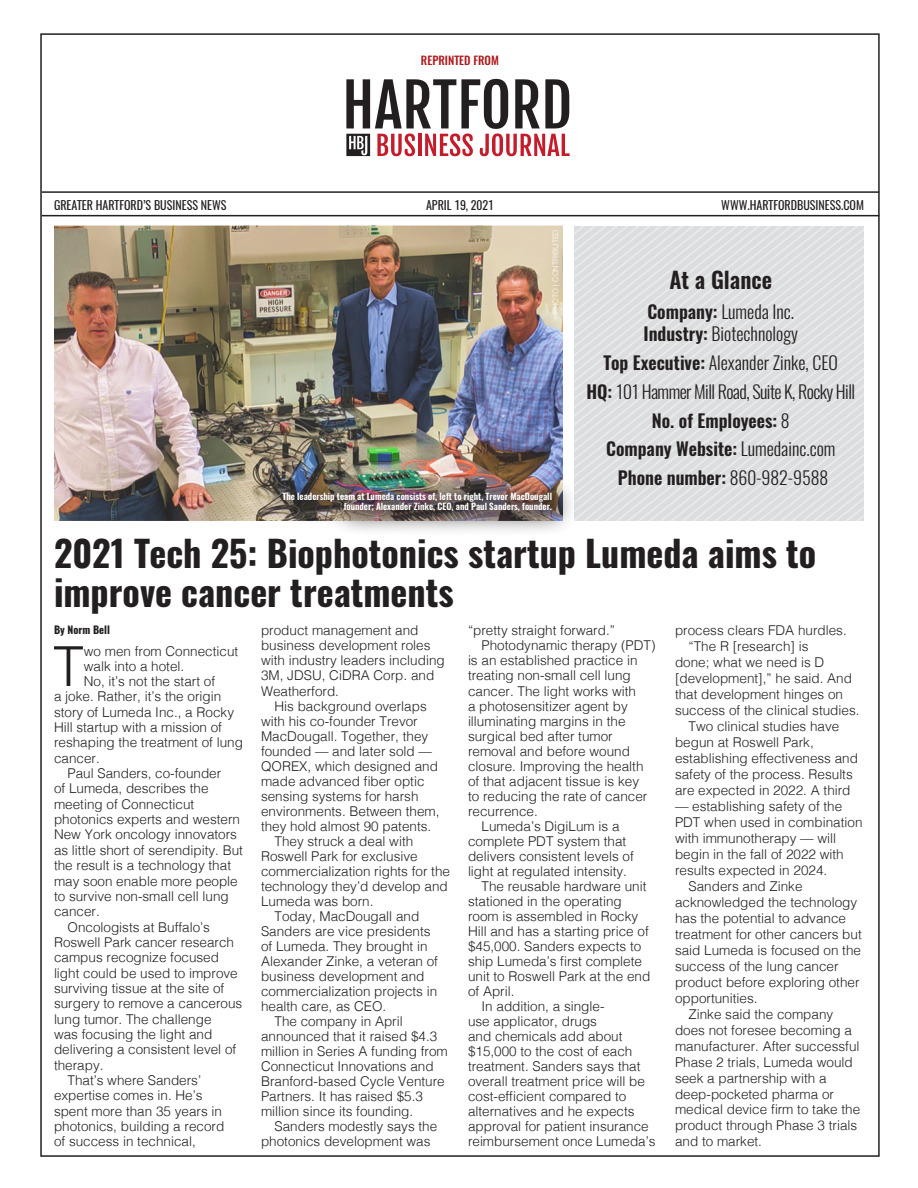
<style>
.page{position:relative;width:918px;height:1188px;background:#fff}
.page>*{position:absolute;margin:0;border:0;box-sizing:border-box;transform-origin:0 0}
.t1{font:300 55.2px "Helvetica";color:#231f20}
.Head{font:700 36px/39px "Oswald";color:#231f20}
.t2{font:600 22.5px "Oswald";color:#231f20}
.t3{font:300 18px/22px "Oswald";color:#231f20}
.t4{font:600 18px "Oswald";color:#231f20}
.t5{font:300 18px "Oswald";letter-spacing:-.03em;color:#231f20}
.t6{font:300 13.5px/15px "Helvetica";color:#231f20}
.t7{font:12px "Oswald";color:#231f20}
.t8{font:500 11.55px "Oswald";color:#ae1a1e}
.Byline{font:700 10.5px "Oswald";color:#231f20}
.Cutline{font:600 9px/10.5px "Oswald";color:#fff;text-align:right}
.Photo_Credit{font:300 7.5px "Helvetica";color:#fff}
.s1{font-weight:600}
.s2{font-weight:300}
</style>
<div class="page">
<hr style="left:42px;top:215px;width:837px;height:1px;background:#231f20">
<hr style="left:42px;top:191px;width:837px;height:2px;background:#231f20">
<svg style="left:346px;top:79px;width:224px;height:77px"></svg>
<svg style="left:574px;top:226px;width:290px;height:295px"></svg>
<img style="left:54px;top:226px;width:508px;height:295px">
<div style="left:267px;top:475px;width:311px;height:62px;background:#231f20;opacity:.75"></div>
<p class="t8" style="left:421px;top:54px;width:80px">REPRINTED FROM</p>
<p class="t7" style="left:54px;top:194px;width:174px">GREATER HARTFORD’S BUSINESS NEWS</p>
<p class="t7" style="left:426px;top:194px;width:69px">APRIL 19, 2021</p>
<p class="t7" style="left:721px;top:194px;width:144px">WWW.HARTFORDBUSINESS.COM</p>
<p class="Photo_Credit" style="left:549px;top:314px;width:86px;rotate:-90deg">PHOTO | CONTRIBUTED</p>
<p class="Cutline" style="left:282px;top:491px;width:271px">The leadership team at Lumeda consists of, left to right, Trevor MacDougall founder; Alexander Zinke, CEO, and Paul Sanders, founder.</p>
<p class="t2" style="left:670px;top:268px;width:104px">At a Glance</p>
<p class="t3" style="left:644px;top:299px;width:156px"><span class="s1">Company:</span> Lumeda Inc.<br><span class="s1">Industry:</span> Biotechnology</p>
<p class="t3" style="left:604px;top:349px;width:236px"><span class="s1">Top Executive:</span> Alexander Zinke, CEO</p>
<p class="t5" style="left:586px;top:375px;width:270px"><span class="s1">HQ:</span> 101 Hammer Mill Road, Suite K, Rocky Hill</p>
<p class="t4" style="left:652px;top:411px;width:139px">No. of Employees: <span class="s2">8</span></p>
<p class="t4" style="left:606px;top:440px;width:231px">Company Website: <span class="s2">Lumedainc.com</span></p>
<p class="t4" style="left:618px;top:468px;width:212px">Phone number: <span class="s2">860-982-9588</span></p>
<p class="Head" style="left:54px;top:536px;width:764px">2021 Tech 25: Biophotonics startup Lumeda aims to improve cancer treatments</p>
<p class="Byline" style="left:54px;top:624px;width:58px">By Norm Bell</p>
<p class="t1" style="left:53px;top:619px;width:32px">T</p>
<p class="t6" style="left:84px;top:643px;width:156px">wo men from Connecticut walk into a hotel.</p>
<p class="t6" style="left:468px;top:622px;width:149px">“pretty straight forward.”</p>
<p class="t6" style="left:468px;top:637px;width:189px;text-indent:14px">Photodynamic therapy (PDT) is an established practice in treating non-small cell lung cancer. The light works with<br>a photosensitizer agent by illuminating margins in the surgical bed after tumor removal and before wound closure. Improving the health of that adjacent tissue is key<br>to reducing the rate of cancer recurrence.</p>
<p class="t6" style="left:468px;top:818px;width:167px;text-align:center">Lumeda’s DigiLum is a complete PDT system that delivers consistent levels of light at regulated intensity.</p>
<p class="t6" style="left:468px;top:878px;width:184px;text-indent:14px">The reusable hardware unit stationed in the operating room is assembled in Rocky<br>Hill and has a starting price of $45,000. Sanders expects to ship Lumeda’s first complete unit to Roswell Park at the end of April.</p>
<p class="t6" style="left:468px;top:998px;width:189px;text-indent:14px">In addition, a single-<br>use applicator, drugs<br>and chemicals add about $15,000 to the cost of each treatment. Sanders says that overall treatment price will be cost-efficient compared to alternatives and he expects approval for patient insurance reimbursement once Lumeda’s</p>
<p class="t6" style="left:261px;top:622px;width:185px">product management and business development roles with industry leaders including<br>3M, JDSU, CiDRA Corp. and<br>Weatherford.</p>
<p class="t6" style="left:261px;top:697px;width:180px;text-indent:14px">His background overlaps with his co-founder Trevor<br>MacDougall. Together, they founded — and later sold —<br>QOREX, which designed and made advanced fiber optic sensing systems for harsh environments. Between them, they hold almost 90 patents.</p>
<p class="t6" style="left:261px;top:833px;width:191px;text-indent:14px">They struck a deal with<br>Roswell Park for exclusive commercialization rights for the technology they’d develop and<br>Lumeda was born.</p>
<p class="t6" style="left:261px;top:908px;width:179px;text-indent:14px">Today, MacDougall and<br>Sanders are vice presidents of Lumeda. They brought in<br>Alexander Zinke, a veteran of business development and commercialization projects in health care, as CEO.</p>
<p class="t6" style="left:261px;top:1013px;width:188px;text-indent:14px">The company in April announced that it raised $4.3 million in Series A funding from<br>Connecticut Innovations and<br>Branford-based Cycle Venture<br>Partners. It has raised $5.3 million since its founding.</p>
<p class="t6" style="left:261px;top:1118px;width:178px;text-indent:14px">Sanders modestly says the photonics development was</p>
<p class="t6" style="left:675px;top:622px;width:173px">process clears FDA hurdles.</p>
<p class="t6" style="left:675px;top:638px;width:186px;line-height:15.9px;text-indent:14px">“The R [research] is<br>done; what we need is D [development],” he said. And that development hinges on success of the clinical studies.</p>
<p class="t6" style="left:675px;top:718px;width:185px;line-height:15.9px;text-indent:14px">Two clinical studies have begun at Roswell Park, establishing effectiveness and safety of the process. Results are expected in 2022. A third</p>
<p class="t6" style="left:675px;top:797px;width:189px;line-height:15.9px">— establishing safety of the<br>PDT when used in combination with immunotherapy — will begin in the fall of 2022 with results expected in 2024.</p>
<p class="t6" style="left:675px;top:877px;width:188px;line-height:15.9px;text-indent:14px">Sanders and Zinke acknowledged the technology has the potential to advance treatment for other cancers but said Lumeda is focused on the success of the lung cancer product before exploring other opportunities.</p>
<p class="t6" style="left:675px;top:1005px;width:187px;line-height:15.9px;text-indent:14px">Zinke said the company does not foresee becoming a manufacturer. After successful<br>Phase 2 trials, Lumeda would seek a partnership with a deep-pocketed pharma or medical device firm to take the product through Phase 3 trials and to market.</p>
<p class="t6" style="left:54px;top:673px;width:191px;text-indent:30px">No, it’s not the start of<br>a joke. Rather, it’s the origin story of Lumeda Inc., a Rocky<br>Hill startup with a mission of reshaping the treatment of lung cancer.</p>
<p class="t6" style="left:54px;top:765px;width:190px;text-indent:14px">Paul Sanders, co-founder<br>of Lumeda, describes the meeting of Connecticut photonics experts and western<br>New York oncology innovators as little short of serendipity. But the result is a technology that may soon enable more people to survive non-small cell lung cancer.</p>
<p class="t6" style="left:54px;top:918px;width:190px;text-indent:14px">Oncologists at Buffalo’s<br>Roswell Park cancer research campus recognize focused light could be used to improve surviving tissue at the site of surgery to remove a cancerous lung tumor. The challenge<br>was focusing the light and delivering a consistent level of therapy.</p>
<p class="t6" style="left:54px;top:1072px;width:172px;text-indent:14px">That’s where Sanders’ expertise comes in. He’s spent more than 35 years in photonics, building a record of success in technical,</p>
</div>
